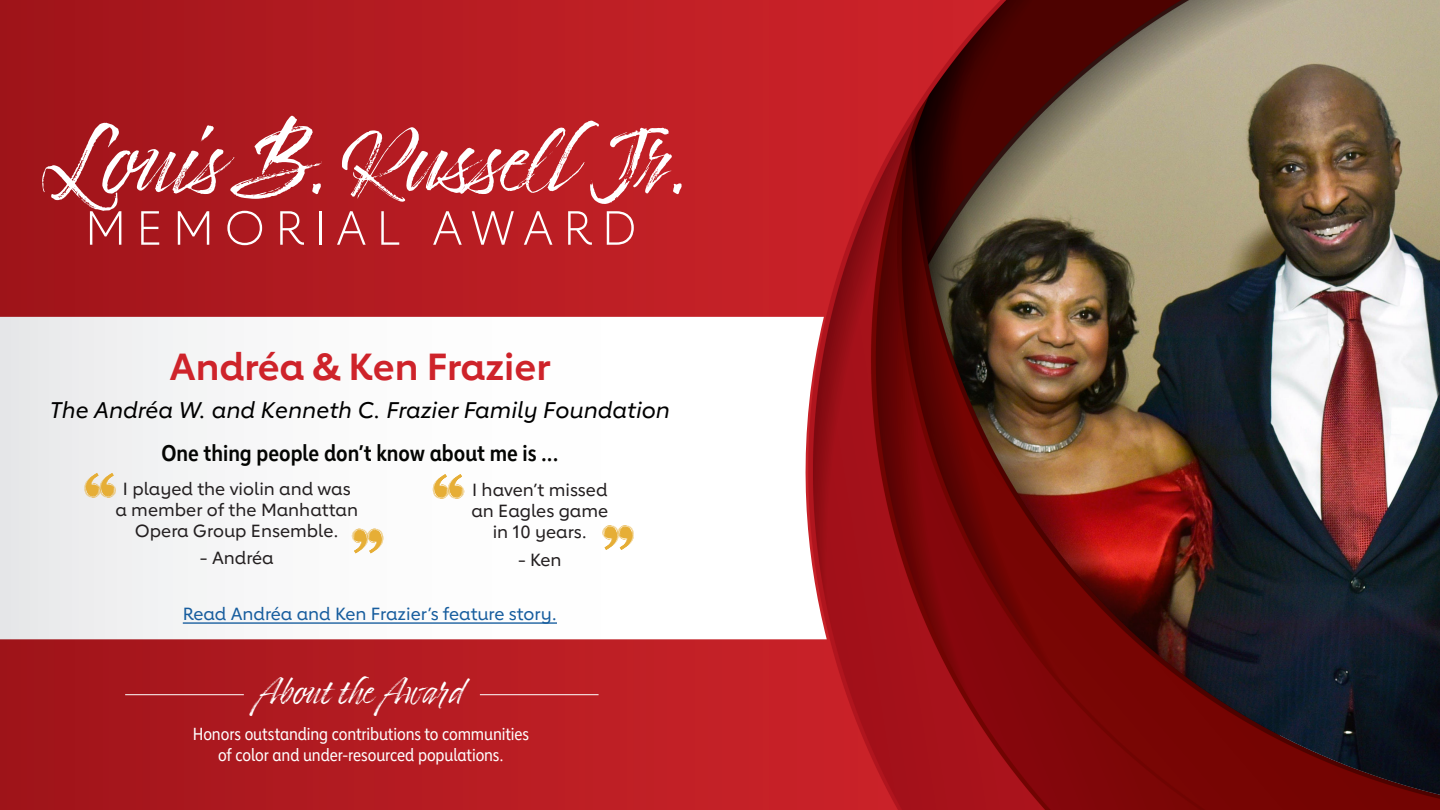
<style>
.page{position:relative;width:1440px;height:810px;background:#fff}
.page>*{position:absolute;margin:0;border:0;box-sizing:border-box;transform-origin:0 0}
.Awardee_Name{font:700 37.5px "Lub Dub";color:#ce232a}
.About_the_Award{font:31.88px "Timberline";color:#fff}
.Lower_Third{font:italic 500 22.5px "Lub Dub";color:#000}
.Quote_-_intro{font:700 22.5px "Lub Dub Condensed";color:#040503}
.t1{font:500 17.5px/21px "Lub Dub";color:#231f20;text-align:center}
.Story_link{font:500 17.5px "Lub Dub";color:#175d9e}
.Award_copy{font:17.38px "Lub Dub Condensed";letter-spacing:-.005em;color:#fff}
</style>
<div class="page">
<img style="left:0;top:0;width:1440px;height:810px">
<svg style="left:0;top:317px;width:827px;height:322px"></svg>
<hr style="left:125px;top:694px;width:119px;height:1px;background:#fff">
<hr style="left:480px;top:694px;width:119px;height:1px;background:#fff">
<svg style="left:84px;top:473px;width:32px;height:25px"></svg>
<svg style="left:352px;top:528px;width:31px;height:25px"></svg>
<hr style="left:183px;top:622px;width:374px;height:2px;background:#175d9e">
<svg style="left:337px;top:211px;width:29px;height:34px"></svg>
<svg style="left:381px;top:211px;width:18px;height:34px"></svg>
<svg style="left:433px;top:211px;width:29px;height:34px"></svg>
<svg style="left:472px;top:211px;width:42px;height:34px"></svg>
<svg style="left:524px;top:211px;width:28px;height:34px"></svg>
<svg style="left:568px;top:211px;width:24px;height:34px"></svg>
<svg style="left:607px;top:211px;width:27px;height:34px"></svg>
<svg style="left:42px;top:116px;width:280px;height:129px;background:#b63d42"></svg>
<svg style="left:342px;top:121px;width:340px;height:83px;background:#c6464b"></svg>
<svg style="left:433px;top:474px;width:31px;height:25px"></svg>
<svg style="left:602px;top:525px;width:32px;height:25px"></svg>
<p class="Awardee_Name" style="left:169px;top:344px;width:383px">Andréa &amp; Ken Frazier</p>
<p class="Lower_Third" style="left:50px;top:397px;width:622px">The Andréa W. and Kenneth C. Frazier Family Foundation</p>
<p class="Quote_-_intro" style="left:162px;top:440px;width:398px">One thing people don’t know about me is ...</p>
<p class="t1" style="left:116px;top:478px;width:244px">I played the violin and was a member of the Manhattan<br>Opera Group Ensemble.</p>
<p class="t1" style="left:200px;top:548px;width:75px">- Andréa</p>
<p class="t1" style="left:471px;top:479px;width:138px">I haven’t missed an Eagles game in 10 years.</p>
<p class="t1" style="left:518px;top:549px;width:45px">- Ken</p>
<p class="Story_link" style="left:183px;top:604px;width:376px">Read Andréa and Ken Frazier’s feature story.</p>
<p class="About_the_Award" style="left:256px;top:674px;width:210px">About the Award</p>
<p class="Award_copy" style="left:193px;top:723px;width:338px">Honors outstanding contributions to communities</p>
<p class="Award_copy" style="left:218px;top:744px;width:287px">of color and under-resourced populations.</p>
</div>
